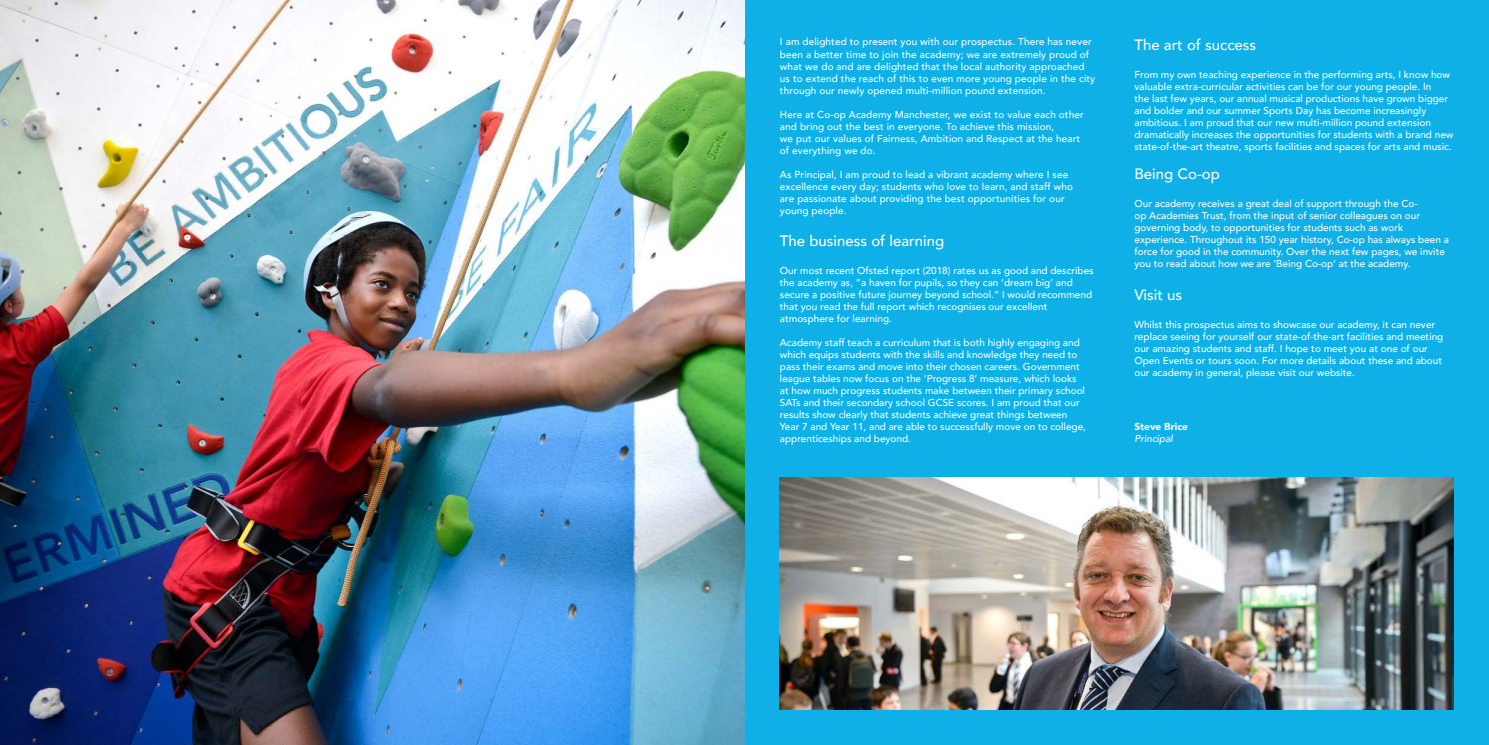
<style>
.page{position:relative;width:1489px;height:745px;background:#fff}
.page>*{position:absolute;margin:0;border:0;box-sizing:border-box;transform-origin:0 0}
.t1{font:500 15px "Avenir";color:#fff}
.t2{font:500 10px/12px "Avenir";color:#fff}
.t3{font:900 10px "Avenir";color:#fff}
.t4{font:italic 500 10px "Avenir";color:#fff}
</style>
<div class="page">
<div style="left:744px;top:0;width:744px;height:744px;background:#0eb0e7"></div>
<img style="left:780px;top:477px;width:673px;height:232px">
<img style="left:0;top:0;width:744px;height:744px">
<p class="t2" style="left:780px;top:35px;width:317px">I am delighted to present you with our prospectus. There has never been a better time to join the academy; we are extremely proud of what we do and are delighted that the local authority approached us to extend the reach of this to even more young people in the city through our newly opened multi-million pound extension.</p>
<p class="t2" style="left:780px;top:107px;width:305px">Here at Co-op Academy Manchester, we exist to value each other and bring out the best in everyone. To achieve this mission,<br>we put our values of Fairness, Ambition and Respect at the heart of everything we do.</p>
<p class="t2" style="left:780px;top:167px;width:294px">As Principal, I am proud to lead a vibrant academy where I see excellence every day; students who love to learn, and staff who are passionate about providing the best opportunities for our young people.</p>
<h1 class="t1" style="left:780px;top:228px;width:166px">The business of learning</h1>
<p class="t2" style="left:780px;top:264px;width:315px">Our most recent Ofsted report (2018) rates us as good and describes the academy as, “a haven for pupils, so they can ‘dream big’ and secure a positive future journey beyond school.” I would recommend that you read the full report which recognises our excellent atmosphere for learning.</p>
<p class="t2" style="left:780px;top:336px;width:307px">Academy staff teach a curriculum that is both highly engaging and which equips students with the skills and knowledge they need to pass their exams and move into their chosen careers. Government league tables now focus on the ‘Progress 8’ measure, which looks at how much progress students make between their primary school SATs and their secondary school GCSE scores. I am proud that our results show clearly that students achieve great things between Year 7 and Year 11, and are able to successfully move on to college, apprenticeships and beyond.</p>
<h1 class="t1" style="left:1134px;top:32px;width:123px">The art of success</h1>
<p class="t2" style="left:1134px;top:68px;width:320px">From my own teaching experience in the performing arts, I know how valuable extra-curricular activities can be for our young people. In<br>the last few years, our annual musical productions have grown bigger and bolder and our summer Sports Day has become increasingly ambitious. I am proud that our new multi-million pound extension dramatically increases the opportunities for students with a brand new state-of-the-art theatre, sports facilities and spaces for arts and music.</p>
<h1 class="t1" style="left:1134px;top:161px;width:87px">Being Co-op</h1>
<p class="t2" style="left:1134px;top:197px;width:316px">Our academy receives a great deal of support through the Co-<br>op Academies Trust, from the input of senior colleagues on our governing body, to opportunities for students such as work experience. Throughout its 150 year history, Co-op has always been a force for good in the community. Over the next few pages, we invite you to read about how we are ‘Being Co-op’ at the academy.</p>
<h1 class="t1" style="left:1134px;top:281px;width:49px">Visit us</h1>
<p class="t2" style="left:1134px;top:317px;width:310px">Whilst this prospectus aims to showcase our academy, it can never replace seeing for yourself our state-of-the-art facilities and meeting our amazing students and staff. I hope to meet you at one of our Open Events or tours soon. For more details about these and about our academy in general, please visit our website.</p>
<p class="t3" style="left:1134px;top:418px;width:55px">Steve Brice</p>
<p class="t4" style="left:1134px;top:432px;width:40px">Principal</p>
</div>
